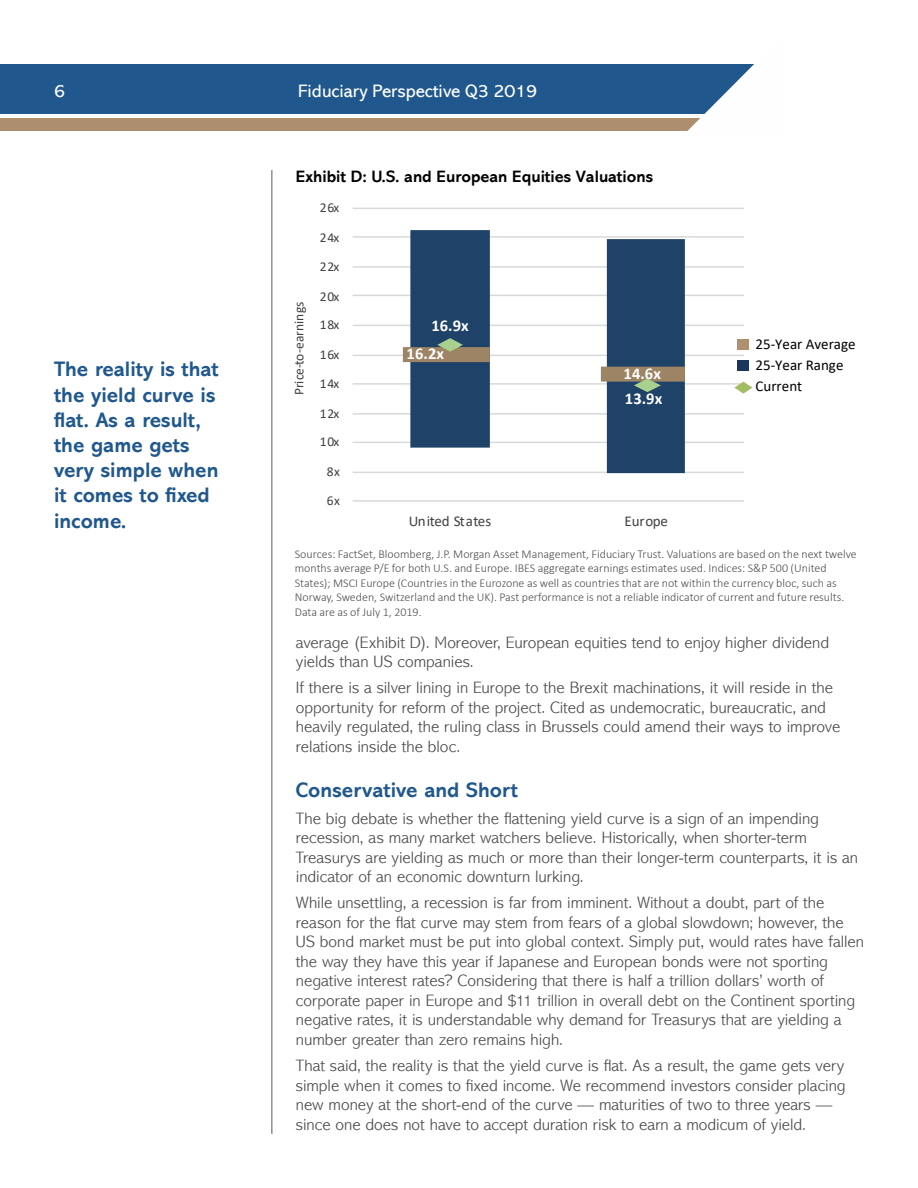
<style>
.page{position:relative;width:918px;height:1188px;background:#fff}
.page>*{position:absolute;margin:0;border:0;box-sizing:border-box;transform-origin:0 0}
.t1{font:700 21px/25.2px "Abadi MT Std";color:#20588d}
.t2{font:18px "Abadi MT Std";color:#fff}
.t3{font:300 16.5px/19.5px "Abadi MT Std";color:#4d4d4f}
.t4{font:700 16.5px "Abadi MT Std";color:#000}
.t5{font:700 16.5px "Calibri";letter-spacing:.005em;color:#fff}
.t6{font:15px/21px "Calibri";color:#000}
.t7{font:15px "Calibri";letter-spacing:-.025em;color:#404040}
.t8{font:13.5px "Calibri";color:#404040}
.t9{font:300 12px/14.4px "Calibri";color:#4d4d4f}
</style>
<div class="page">
<div style="left:0;top:65px;width:769px;height:49px;background:#20588d"></div>
<div style="left:0;top:118px;width:769px;height:13px;background:#ad8f6f"></div>
<svg style="left:682px;top:64px;width:87px;height:67px"></svg>
<hr style="left:272px;top:170px;width:1px;height:964px;background:#58595b">
<hr style="left:353px;top:472px;width:391px;height:1px;background:#d9d9d9">
<hr style="left:353px;top:442px;width:391px;height:1px;background:#d9d9d9">
<hr style="left:353px;top:413px;width:391px;height:2px;background:#d9d9d9">
<hr style="left:353px;top:383px;width:391px;height:2px;background:#d9d9d9">
<hr style="left:353px;top:355px;width:391px;height:1px;background:#d9d9d9">
<hr style="left:353px;top:325px;width:391px;height:1px;background:#d9d9d9">
<hr style="left:353px;top:295px;width:391px;height:1px;background:#d9d9d9">
<hr style="left:353px;top:266px;width:391px;height:2px;background:#d9d9d9">
<hr style="left:353px;top:236px;width:391px;height:2px;background:#d9d9d9">
<hr style="left:353px;top:208px;width:391px;height:1px;background:#d9d9d9">
<svg style="left:410px;top:230px;width:275px;height:243px"></svg>
<hr style="left:353px;top:500px;width:391px;height:2px;background:#d9d9d9">
<div style="left:602px;top:367px;width:82px;height:14px;background:#9c8464"></div>
<div style="left:601px;top:367px;width:84px;height:15px;border:2px solid #9c8464"></div>
<div style="left:404px;top:348px;width:85px;height:13px;background:#9c8464"></div>
<div style="left:403px;top:347px;width:87px;height:15px;border:2px solid #9c8464"></div>
<svg style="left:437px;top:338px;width:26px;height:14px"></svg>
<svg style="left:634px;top:379px;width:27px;height:13px"></svg>
<div style="left:737px;top:361px;width:12px;height:10px;background:#1b365d"></div>
<div style="left:737px;top:340px;width:12px;height:10px;background:#ae906f"></div>
<svg style="left:734px;top:382px;width:18px;height:12px"></svg>
<p class="t2" style="left:54px;top:81px;width:12px">6</p>
<p class="t2" style="left:298px;top:81px;width:240px">Fiduciary Perspective Q3 2019</p>
<p class="t4" style="left:296px;top:166px;width:359px">Exhibit D: U.S. and European Equities Valuations</p>
<p class="t8" style="left:320px;top:198px;width:21px">26x</p>
<p class="t8" style="left:320px;top:228px;width:21px">24x</p>
<p class="t1" style="left:54px;top:357px;width:166px">The reality is that the yield curve is flat. As a result, the game gets very simple when it comes to fixed income.</p>
<p class="t8" style="left:290px;top:395px;width:95px;rotate:-90deg">Price-to-earnings</p>
<p class="t8" style="left:320px;top:257px;width:21px">22x</p>
<p class="t8" style="left:320px;top:287px;width:21px">20x</p>
<p class="t8" style="left:320px;top:315px;width:21px">18x</p>
<p class="t8" style="left:320px;top:345px;width:21px">16x</p>
<p class="t8" style="left:320px;top:374px;width:21px">14x</p>
<p class="t8" style="left:320px;top:404px;width:21px">12x</p>
<p class="t8" style="left:320px;top:432px;width:21px">10x</p>
<p class="t8" style="left:327px;top:462px;width:15px">8x</p>
<p class="t8" style="left:327px;top:491px;width:15px">6x</p>
<p class="t5" style="left:431px;top:313px;width:39px">16.9x</p>
<p class="t5" style="left:407px;top:342px;width:39px">16.2x</p>
<p class="t5" style="left:624px;top:361px;width:39px">14.6x</p>
<p class="t5" style="left:625px;top:387px;width:39px">13.9x</p>
<p class="t7" style="left:409px;top:510px;width:84px">United States</p>
<p class="t7" style="left:624px;top:510px;width:45px">Europe</p>
<p class="t6" style="left:755px;top:333px;width:102px">25-Year Average<br>25-Year Range<br>Current</p>
<p class="t9" style="left:295px;top:546px;width:564px">Sources: FactSet, Bloomberg, J.P. Morgan Asset Management, Fiduciary Trust. Valuations are based on the next twelve months average P/E for both U.S. and Europe. IBES aggregate earnings estimates used. Indices: S&amp;P 500 (United States); MSCI Europe (Countries in the Eurozone as well as countries that are not within the currency bloc, such as Norway, Sweden, Switzerland and the UK). Past performance is not a reliable indicator of current and future results.<br>Data are as of July 1, 2019.</p>
<p class="t3" style="left:296px;top:633px;width:535px">average (Exhibit D). Moreover, European equities tend to enjoy higher dividend yields than US companies.</p>
<p class="t3" style="left:296px;top:679px;width:546px">If there is a silver lining in Europe to the Brexit machinations, it will reside in the opportunity for reform of the project. Cited as undemocratic, bureaucratic, and heavily regulated, the ruling class in Brussels could amend their ways to improve relations inside the bloc.</p>
<p class="t1" style="left:296px;top:778px;width:224px">Conservative and Short</p>
<p class="t3" style="left:296px;top:809px;width:564px">The big debate is whether the flattening yield curve is a sign of an impending recession, as many market watchers believe. Historically, when shorter-term Treasurys are yielding as much or more than their longer-term counterparts, it is an indicator of an economic downturn lurking.</p>
<p class="t3" style="left:296px;top:893px;width:570px">While unsettling, a recession is far from imminent. Without a doubt, part of the reason for the flat curve may stem from fears of a global slowdown; however, the US bond market must be put into global context. Simply put, would rates have fallen the way they have this year if Japanese and European bonds were not sporting negative interest rates? Considering that there is half a trillion dollars’ worth of corporate paper in Europe and $11 trillion in overall debt on the Continent sporting negative rates, it is understandable why demand for Treasurys that are yielding a number greater than zero remains high.</p>
<p class="t3" style="left:296px;top:1056px;width:551px">That said, the reality is that the yield curve is flat. As a result, the game gets very simple when it comes to fixed income. We recommend investors consider placing new money at the short-end of the curve — maturities of two to three years — since one does not have to accept duration risk to earn a modicum of yield.</p>
</div>
